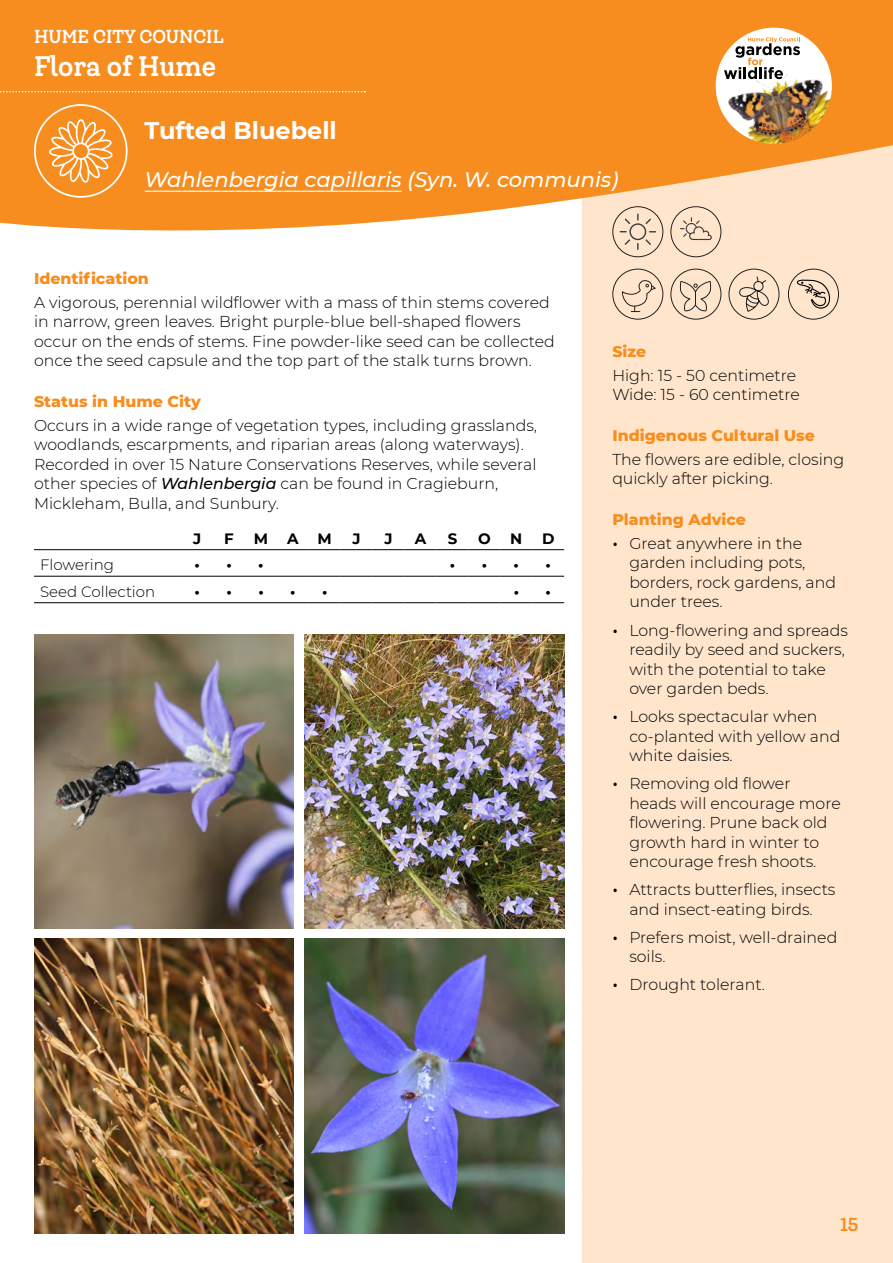
<style>
.page{position:relative;width:893px;height:1263px;background:#fff}
.page>*{position:absolute;margin:0;border:0;box-sizing:border-box;transform-origin:0 0}
.t1{font:700 27px "Queulat Cnd Alt Soft";color:#fff}
.Main_header{font:700 24px "Montserrat";color:#fff}
.Botanical_name{font:italic 500 21px "Montserrat";color:#fff}
.t2{font:700 18px "Queulat Cnd Alt Soft";color:#fff}
.Intro_Para_Green{font:700 18px "Queulat Cnd Alt Soft";color:#f78d1e}
.Text{font:300 15.75px/19.5px "Montserrat";color:#000}
.Sub_header{font:800 15.75px "Montserrat";color:#f78d1e}
.Heading_2__Bold_11pt{font:800 15.75px "Montserrat";color:#f78d1e}
.t3{font:700 15px "Montserrat";color:#000}
.t4{font:300 15px "Montserrat";color:#000}
.s1{font-weight:500;font-style:italic}
.s2{font-family:"Queulat Cnd Alt Soft"}
</style>
<div class="page">
<div style="left:583px;top:115px;width:310px;height:1148px;background:#ffe5cc"></div>
<svg style="left:0;top:0;width:893px;height:248px;fill:#f78d1e"></svg>
<img style="left:34px;top:634px;width:260px;height:295px">
<img style="left:304px;top:634px;width:260px;height:295px">
<img style="left:34px;top:939px;width:260px;height:294px">
<img style="left:304px;top:939px;width:260px;height:294px">
<svg style="left:34px;top:104px;width:94px;height:94px;background:#f8a043"></svg>
<hr style="left:34px;top:549px;width:147px;height:1px;background:#000">
<hr style="left:181px;top:549px;width:32px;height:1px;background:#000">
<hr style="left:213px;top:549px;width:32px;height:1px;background:#000">
<hr style="left:245px;top:549px;width:32px;height:1px;background:#000">
<hr style="left:277px;top:549px;width:32px;height:1px;background:#000">
<hr style="left:309px;top:549px;width:32px;height:1px;background:#000">
<hr style="left:341px;top:549px;width:32px;height:1px;background:#000">
<hr style="left:373px;top:549px;width:32px;height:1px;background:#000">
<hr style="left:405px;top:549px;width:31px;height:1px;background:#000">
<hr style="left:436px;top:549px;width:32px;height:1px;background:#000">
<hr style="left:468px;top:549px;width:32px;height:1px;background:#000">
<hr style="left:500px;top:549px;width:32px;height:1px;background:#000">
<hr style="left:532px;top:549px;width:32px;height:1px;background:#000">
<hr style="left:34px;top:576px;width:147px;height:1px;background:#000">
<hr style="left:181px;top:576px;width:32px;height:1px;background:#000">
<hr style="left:213px;top:576px;width:32px;height:1px;background:#000">
<hr style="left:245px;top:576px;width:32px;height:1px;background:#000">
<hr style="left:277px;top:576px;width:32px;height:1px;background:#000">
<hr style="left:309px;top:576px;width:32px;height:1px;background:#000">
<hr style="left:341px;top:576px;width:32px;height:1px;background:#000">
<hr style="left:373px;top:576px;width:32px;height:1px;background:#000">
<hr style="left:405px;top:576px;width:31px;height:1px;background:#000">
<hr style="left:436px;top:576px;width:32px;height:1px;background:#000">
<hr style="left:468px;top:576px;width:32px;height:1px;background:#000">
<hr style="left:500px;top:576px;width:32px;height:1px;background:#000">
<hr style="left:532px;top:576px;width:32px;height:1px;background:#000">
<hr style="left:34px;top:602px;width:147px;height:1px;background:#000">
<hr style="left:181px;top:602px;width:32px;height:1px;background:#000">
<hr style="left:213px;top:602px;width:32px;height:1px;background:#000">
<hr style="left:245px;top:602px;width:32px;height:1px;background:#000">
<hr style="left:277px;top:602px;width:32px;height:1px;background:#000">
<hr style="left:309px;top:602px;width:32px;height:1px;background:#000">
<hr style="left:341px;top:602px;width:32px;height:1px;background:#000">
<hr style="left:373px;top:602px;width:32px;height:1px;background:#000">
<hr style="left:405px;top:602px;width:31px;height:1px;background:#000">
<hr style="left:436px;top:602px;width:32px;height:1px;background:#000">
<hr style="left:468px;top:602px;width:32px;height:1px;background:#000">
<hr style="left:500px;top:602px;width:32px;height:1px;background:#000">
<hr style="left:532px;top:602px;width:32px;height:1px;background:#000">
<hr style="left:145px;top:191px;width:257px;height:1px;background:#fff">
<svg style="left:612px;top:206px;width:51px;height:51px"></svg>
<svg style="left:670px;top:206px;width:51px;height:51px"></svg>
<svg style="left:612px;top:269px;width:51px;height:51px"></svg>
<svg style="left:670px;top:269px;width:51px;height:51px"></svg>
<svg style="left:711px;top:23px;width:125px;height:126px"></svg>
<img style="left:713px;top:42px;width:122px;height:105px">
<div style="left:709px;top:21px;width:129px;height:129px;border:7px solid #f78d1e;border-radius:50%"></div>
<svg style="left:724px;top:37px;width:76px;height:42px"></svg>
<svg style="left:0;top:91px;width:365px;height:1px"></svg>
<svg style="left:788px;top:269px;width:51px;height:51px"></svg>
<svg style="left:728px;top:269px;width:51px;height:51px"></svg>
<p class="t2" style="left:34px;top:25px;width:191px">HUME CITY COUNCIL</p>
<p class="t1" style="left:34px;top:48px;width:184px">Flora of Hume</p>
<p class="Main_header" style="left:145px;top:113px;width:194px">Tufted Bluebell</p>
<p class="Botanical_name" style="left:145px;top:165px;width:475px">Wahlenbergia capillaris (Syn. W. communis)</p>
<p class="Sub_header" style="left:34px;top:267px;width:116px">Identification</p>
<p class="Text" style="left:34px;top:292px;width:522px">A vigorous, perennial wildflower with a mass of thin stems covered in narrow, green leaves. Bright purple-blue bell-shaped flowers occur on the ends of stems. Fine powder-like seed can be collected once the seed capsule and the top part of the stalk turns brown.</p>
<p class="Heading_2__Bold_11pt" style="left:34px;top:390px;width:168px">Status in Hume City</p>
<p class="Text" style="left:34px;top:415px;width:505px">Occurs in a wide range of vegetation types, including grasslands, woodlands, escarpments, and riparian areas (along waterways).<br>Recorded in over 15 Nature Conservations Reserves, while several other species of <span class="s1">Wahlenbergia</span> can be found in Cragieburn, Mickleham, Bulla, and Sunbury.</p>
<p class="t3" style="left:193px;top:527px;width:10px">J</p>
<p class="t3" style="left:224px;top:527px;width:11px">F</p>
<p class="t3" style="left:254px;top:527px;width:16px">M</p>
<p class="t3" style="left:287px;top:527px;width:13px">A</p>
<p class="t3" style="left:318px;top:527px;width:16px">M</p>
<p class="t3" style="left:353px;top:527px;width:10px">J</p>
<p class="t3" style="left:385px;top:527px;width:10px">J</p>
<p class="t3" style="left:415px;top:527px;width:13px">A</p>
<p class="t3" style="left:448px;top:527px;width:11px">S</p>
<p class="t3" style="left:478px;top:527px;width:14px">O</p>
<p class="t3" style="left:510px;top:527px;width:14px">N</p>
<p class="t3" style="left:542px;top:527px;width:14px">D</p>
<p class="t4" style="left:40px;top:555px;width:76px">Flowering</p>
<p class="t3" style="left:194px;top:554px;width:7px">•</p>
<p class="t3" style="left:226px;top:554px;width:7px">•</p>
<p class="t3" style="left:258px;top:554px;width:7px">•</p>
<p class="t3" style="left:450px;top:554px;width:7px">•</p>
<p class="t3" style="left:482px;top:554px;width:7px">•</p>
<p class="t3" style="left:514px;top:554px;width:7px">•</p>
<p class="t3" style="left:546px;top:554px;width:7px">•</p>
<p class="t4" style="left:40px;top:581px;width:117px">Seed Collection</p>
<p class="t3" style="left:194px;top:581px;width:7px">•</p>
<p class="t3" style="left:226px;top:581px;width:7px">•</p>
<p class="t3" style="left:258px;top:581px;width:7px">•</p>
<p class="t3" style="left:290px;top:581px;width:7px">•</p>
<p class="t3" style="left:322px;top:581px;width:7px">•</p>
<p class="t3" style="left:514px;top:581px;width:7px">•</p>
<p class="t3" style="left:546px;top:581px;width:7px">•</p>
<p class="Sub_header" style="left:612px;top:340px;width:35px">Size</p>
<p class="Text" style="left:612px;top:365px;width:189px">High: 15 - 50 centimetre<br>Wide: 15 - 60 centimetre</p>
<p class="Sub_header" style="left:612px;top:424px;width:204px">Indigenous Cultural Use</p>
<p class="Text" style="left:612px;top:449px;width:233px">The flowers are edible, closing quickly after picking.</p>
<p class="Sub_header" style="left:612px;top:508px;width:135px">Planting Advice</p>
<p class="Text" style="left:629px;top:533px;width:208px;text-indent:-17px"><span class="s2">•</span> Great anywhere in the garden including pots, borders, rock gardens, and under trees.</p>
<p class="Text" style="left:629px;top:620px;width:220px;text-indent:-17px"><span class="s2">•</span> Long-flowering and spreads readily by seed and suckers, with the potential to take over garden beds.</p>
<p class="Text" style="left:629px;top:706px;width:212px;text-indent:-17px"><span class="s2">•</span> Looks spectacular when co-planted with yellow and white daisies.</p>
<p class="Text" style="left:629px;top:773px;width:213px;text-indent:-17px"><span class="s2">•</span> Removing old flower heads will encourage more flowering. Prune back old growth hard in winter to encourage fresh shoots.</p>
<p class="Text" style="left:612px;top:879px;width:225px;text-align:center"><span class="s2">•</span> Attracts butterflies, insects and insect-eating birds.</p>
<p class="Text" style="left:629px;top:927px;width:209px;text-indent:-17px"><span class="s2">•</span> Prefers moist, well-drained soils.</p>
<p class="Text" style="left:612px;top:974px;width:154px"><span class="s2">•</span> Drought tolerant.</p>
<p class="Intro_Para_Green" style="left:840px;top:1212px;width:20px">15</p>
</div>
